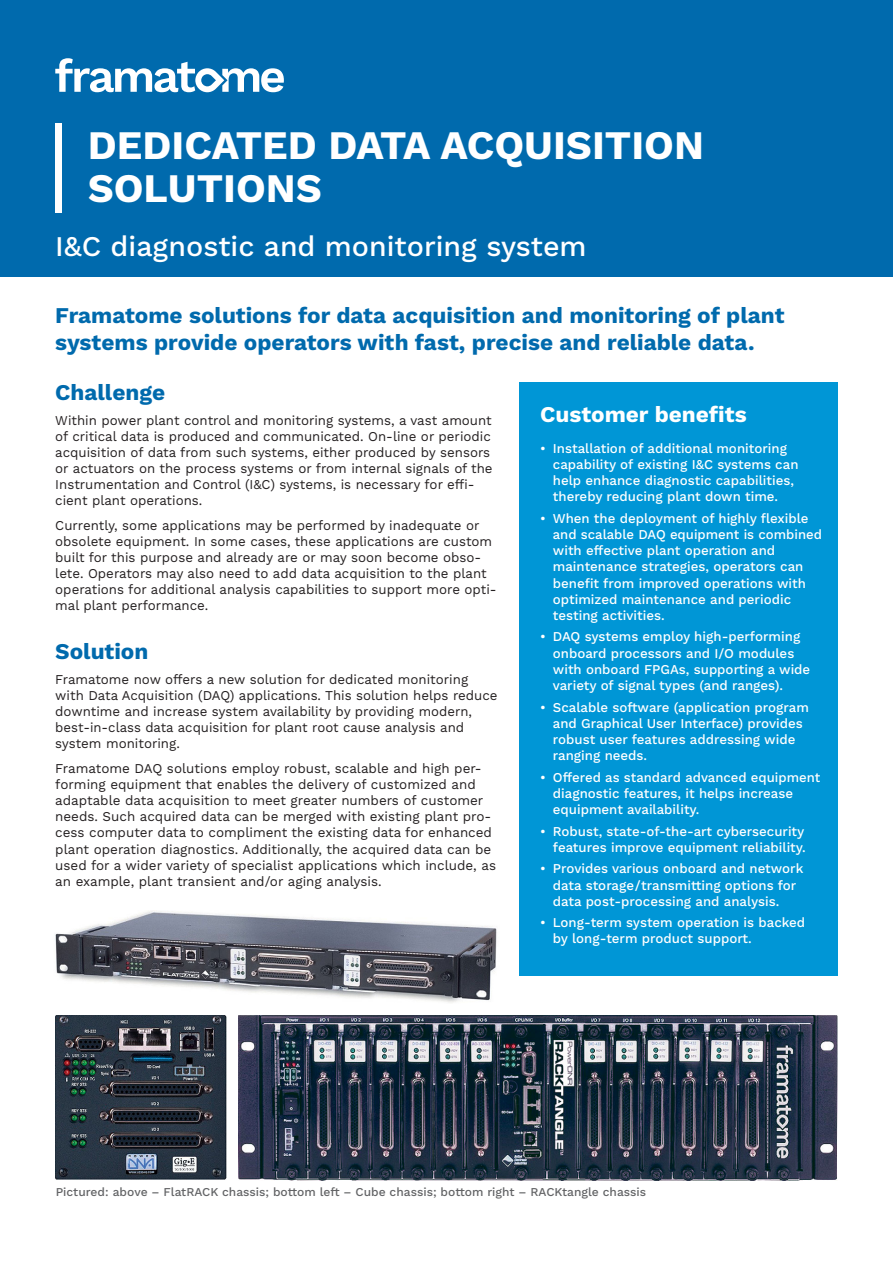
<style>
.page{position:relative;width:893px;height:1263px;background:#fff}
.page>*{position:absolute;margin:0;border:0;box-sizing:border-box;transform-origin:0 0}
.t1{font:700 40.5px/43.5px "Work Sans";color:#fff}
.t2{font:500 28.5px "Work Sans";color:#fff}
.t3{font:700 22.5px/27px "Work Sans";color:#006aad}
.t4{font:700 22.5px "Work Sans";color:#fff}
.t5{font:13.5px/16px "Work Sans";color:#231f20}
.t6{font:500 13.5px/16.2px "Work Sans";color:#fff}
.t7{font:500 12px "Work Sans";color:#636466}
</style>
<div class="page">
<div style="left:0;top:0;width:893px;height:276px;background:#006aad"></div>
<svg style="left:55px;top:58px;width:229px;height:34px"></svg>
<div style="left:519px;top:383px;width:319px;height:593px;background:#0096d6"></div>
<div style="left:55px;top:123px;width:7px;height:90px;background:#fff"></div>
<img style="left:55px;top:910px;width:442px;height:93px">
<img style="left:238px;top:1015px;width:600px;height:165px">
<img style="left:55px;top:1015px;width:171px;height:165px">
<h1 class="t1" style="left:88px;top:126px;width:618px">DEDICATED DATA ACQUISITION<br>SOLUTIONS</h1>
<h2 class="t2" style="left:55px;top:235px;width:533px">I&amp;C diagnostic and monitoring system</h2>
<h3 class="t3" style="left:55px;top:304px;width:731px">Framatome solutions for data acquisition and monitoring of plant systems provide operators with fast, precise and reliable data.</h3>
<h3 class="t3" style="left:55px;top:380px;width:111px">Challenge</h3>
<p class="t5" style="left:55px;top:413px;width:439px">Within power plant control and monitoring systems, a vast amount of critical data is produced and communicated. On-line or periodic acquisition of data from such systems, either produced by sensors or actuators on the process systems or from internal signals of the Instrumentation and Control (I&amp;C) systems, is necessary for effi&shy;cient plant operations.</p>
<p class="t5" style="left:55px;top:519px;width:443px">Currently, some applications may be performed by inadequate or obsolete equipment. In some cases, these applications are custom built for this purpose and already are or may soon become obso&shy;lete. Operators may also need to add data acquisition to the plant operations for additional analysis capabilities to support more opti&shy;mal plant performance.</p>
<h3 class="t3" style="left:55px;top:640px;width:95px">Solution</h3>
<p class="t5" style="left:55px;top:673px;width:444px">Framatome now offers a new solution for dedicated monitoring with Data Acquisition (DAQ) applications. This solution helps reduce downtime and increase system availability by providing modern, best-in-class data acquisition for plant root cause analysis and system monitoring.</p>
<p class="t5" style="left:55px;top:762px;width:442px">Framatome DAQ solutions employ robust, scalable and high per&shy;forming equipment that enables the delivery of customized and adaptable data acquisition to meet greater numbers of customer needs. Such acquired data can be merged with existing plant pro&shy;cess computer data to compliment the existing data for enhanced plant operation diagnostics. Additionally, the acquired data can be used for a wider variety of specialist applications which include, as an example, plant transient and/or aging analysis.</p>
<h3 class="t4" style="left:540px;top:406px;width:208px">Customer benefits</h3>
<p class="t6" style="left:553px;top:441px;width:247px;text-indent:-13px">• Installation of additional monitoring capability of existing I&amp;C systems can help enhance diagnostic capabilities, thereby reducing plant down time.</p>
<p class="t6" style="left:553px;top:511px;width:271px;text-indent:-13px">• When the deployment of highly flexible and scalable DAQ equipment is combined with effective plant operation and maintenance strategies, operators can benefit from improved operations with optimized maintenance and periodic testing activities.</p>
<p class="t6" style="left:553px;top:630px;width:259px;text-indent:-13px">• DAQ systems employ high-performing onboard processors and I/O modules with onboard FPGAs, supporting a wide variety of signal types (and ranges).</p>
<p class="t6" style="left:553px;top:700px;width:258px;text-indent:-13px">• Scalable software (application program and Graphical User Interface) provides robust user features addressing wide ranging needs.</p>
<p class="t6" style="left:553px;top:770px;width:269px;text-indent:-13px">• Offered as standard advanced equipment diagnostic features, it helps increase equipment availability.</p>
<p class="t6" style="left:540px;top:824px;width:267px;text-align:right">• Robust, state-of-the-art cybersecurity features improve equipment reliability.</p>
<p class="t6" style="left:553px;top:862px;width:252px;text-indent:-13px">• Provides various onboard and network data storage / transmitting options for data post-processing and analysis.</p>
<p class="t6" style="left:553px;top:916px;width:254px;text-indent:-13px">• Long-term system operation is backed by long-term product support.</p>
<p class="t7" style="left:56px;top:1187px;width:592px">Pictured: above – FlatRACK chassis; bottom left – Cube chassis; bottom right – RACKtangle chassis</p>
</div>
